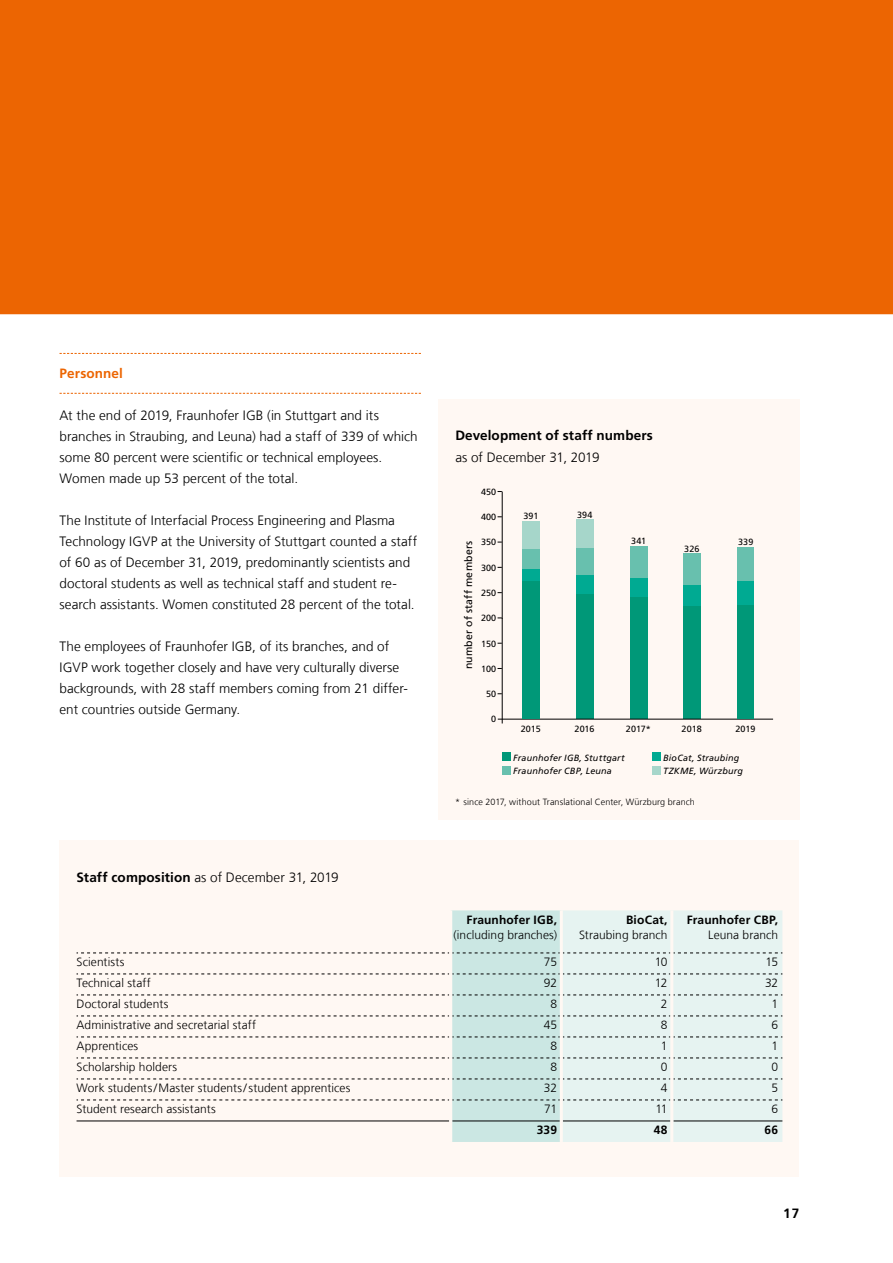
<style>
.page{position:relative;width:893px;height:1263px;background:#fff}
.page>*{position:absolute;margin:0;border:0;box-sizing:border-box;transform-origin:0 0}
.t1{font:300 13.5px/21px "Frutiger LT Com";color:#000}
.t2{font:700 13.5px "Frutiger LT Com";letter-spacing:.01em;color:#000}
.t3{font:700 13.5px "Frutiger LT Com";letter-spacing:.01em;color:#ec6502}
.t4{font:300 12px "Frutiger LT Com";letter-spacing:.005em;color:#000}
.t5{font:700 12px "Frutiger LT Com";letter-spacing:.01em;color:#000}
.t6{font:10.5px "Frutiger LT Com";letter-spacing:.02em;color:#000}
.t7{font:italic 9px "Frutiger LT Com";letter-spacing:.02em;color:#000}
.t8{font:9px "Frutiger LT Com";color:#000}
.t9{font:300 9px "Frutiger LT Com";letter-spacing:.015em;color:#000}
.s1{font-weight:700}
</style>
<div class="page">
<div style="left:0;top:0;width:893px;height:315px;background:#ec6502"></div>
<div style="left:438px;top:399px;width:361px;height:420px;background:#fff8f3"></div>
<div style="left:576px;top:593px;width:17px;height:126px;background:#009878"></div>
<div style="left:576px;top:575px;width:17px;height:18px;background:#00aa92"></div>
<div style="left:576px;top:548px;width:17px;height:27px;background:#68c0ae"></div>
<div style="left:576px;top:519px;width:17px;height:29px;background:#a6d6ca"></div>
<div style="left:630px;top:596px;width:17px;height:123px;background:#009878"></div>
<div style="left:630px;top:578px;width:17px;height:18px;background:#00aa92"></div>
<div style="left:630px;top:546px;width:17px;height:32px;background:#68c0ae"></div>
<div style="left:60px;top:840px;width:739px;height:336px;background:#fff8f3"></div>
<hr style="left:502px;top:618px;width:1px;height:105px;background:#000">
<hr style="left:502px;top:491px;width:1px;height:128px;background:#000">
<div style="left:502px;top:752px;width:9px;height:9px;background:#009878"></div>
<div style="left:652px;top:752px;width:9px;height:9px;background:#00aa92"></div>
<div style="left:502px;top:766px;width:9px;height:8px;background:#68c0ae"></div>
<div style="left:652px;top:766px;width:9px;height:8px;background:#a6d6ca"></div>
<div style="left:683px;top:606px;width:17px;height:113px;background:#009878"></div>
<div style="left:683px;top:585px;width:17px;height:21px;background:#00aa92"></div>
<div style="left:683px;top:554px;width:17px;height:31px;background:#68c0ae"></div>
<svg style="left:77px;top:910px;width:705px;height:232px"></svg>
<hr style="left:77px;top:1120px;width:372px;height:1px;background:#000">
<hr style="left:452px;top:1120px;width:108px;height:1px;background:#000">
<hr style="left:563px;top:1120px;width:107px;height:1px;background:#000">
<hr style="left:673px;top:1120px;width:109px;height:1px;background:#000">
<hr style="left:449px;top:910px;width:3px;height:43px;background:#fff8f3">
<hr style="left:560px;top:910px;width:3px;height:43px;background:#fff8f3">
<hr style="left:670px;top:910px;width:3px;height:43px;background:#fff8f3">
<hr style="left:449px;top:953px;width:3px;height:21px;background:#fff8f3">
<hr style="left:560px;top:953px;width:3px;height:21px;background:#fff8f3">
<hr style="left:670px;top:953px;width:3px;height:21px;background:#fff8f3">
<hr style="left:449px;top:974px;width:3px;height:21px;background:#fff8f3">
<hr style="left:560px;top:974px;width:3px;height:21px;background:#fff8f3">
<hr style="left:670px;top:974px;width:3px;height:21px;background:#fff8f3">
<hr style="left:449px;top:995px;width:3px;height:21px;background:#fff8f3">
<hr style="left:560px;top:995px;width:3px;height:21px;background:#fff8f3">
<hr style="left:670px;top:995px;width:3px;height:21px;background:#fff8f3">
<hr style="left:449px;top:1016px;width:3px;height:21px;background:#fff8f3">
<hr style="left:560px;top:1016px;width:3px;height:21px;background:#fff8f3">
<hr style="left:670px;top:1016px;width:3px;height:21px;background:#fff8f3">
<hr style="left:449px;top:1037px;width:3px;height:21px;background:#fff8f3">
<hr style="left:560px;top:1037px;width:3px;height:21px;background:#fff8f3">
<hr style="left:670px;top:1037px;width:3px;height:21px;background:#fff8f3">
<hr style="left:449px;top:1058px;width:3px;height:21px;background:#fff8f3">
<hr style="left:560px;top:1058px;width:3px;height:21px;background:#fff8f3">
<hr style="left:670px;top:1058px;width:3px;height:21px;background:#fff8f3">
<hr style="left:449px;top:1079px;width:3px;height:21px;background:#fff8f3">
<hr style="left:560px;top:1079px;width:3px;height:21px;background:#fff8f3">
<hr style="left:670px;top:1079px;width:3px;height:21px;background:#fff8f3">
<hr style="left:449px;top:1100px;width:3px;height:21px;background:#fff8f3">
<hr style="left:560px;top:1100px;width:3px;height:21px;background:#fff8f3">
<hr style="left:670px;top:1100px;width:3px;height:21px;background:#fff8f3">
<hr style="left:449px;top:1121px;width:3px;height:21px;background:#fff8f3">
<hr style="left:560px;top:1121px;width:3px;height:21px;background:#fff8f3">
<hr style="left:670px;top:1121px;width:3px;height:21px;background:#fff8f3">
<svg style="left:60px;top:353px;width:361px;height:1px"></svg>
<svg style="left:60px;top:393px;width:361px;height:1px"></svg>
<hr style="left:498px;top:719px;width:275px;height:1px;background:#000">
<div style="left:737px;top:605px;width:17px;height:114px;background:#009878"></div>
<div style="left:737px;top:581px;width:17px;height:24px;background:#00aa92"></div>
<div style="left:737px;top:547px;width:17px;height:34px;background:#68c0ae"></div>
<div style="left:522px;top:581px;width:17px;height:138px;background:#009878"></div>
<div style="left:522px;top:568px;width:17px;height:13px;background:#00aa92"></div>
<div style="left:522px;top:549px;width:17px;height:19px;background:#68c0ae"></div>
<div style="left:522px;top:521px;width:17px;height:28px;background:#a6d6ca"></div>
<svg style="left:0;top:314px;width:893px;height:1px"></svg>
<p class="t3" style="left:60px;top:365px;width:65px">Personnel</p>
<p class="t1" style="left:60px;top:405px;width:360px">At the end of 2019, Fraunhofer IGB (in Stuttgart and its branches in Straubing, and Leuna) had a staff of 339 of which some 80 percent were scientific or technical employees.<br>Women made up 53 percent of the total.</p>
<p class="t1" style="left:60px;top:510px;width:359px">The Institute of Interfacial Process Engineering and Plasma Technology IGVP at the University of Stuttgart counted a staff of 60 as of December 31, 2019, predominantly scientists and doctoral students as well as technical staff and student re&shy;search assistants. Women constituted 28 percent of the total.</p>
<p class="t1" style="left:60px;top:636px;width:350px">The employees of Fraunhofer IGB, of its branches, and of IGVP work together closely and have very culturally diverse backgrounds, with 28 staff members coming from 21 differ&shy;ent countries outside Germany.</p>
<p class="t1" style="left:77px;top:867px;width:264px"><span class="s1">Staff composition</span> as of December 31, 2019</p>
<p class="t2" style="left:455px;top:428px;width:199px">Development of staff numbers</p>
<p class="t1" style="left:455px;top:447px;width:146px">as of December 31, 2019</p>
<p class="t8" style="left:481px;top:486px;width:17px">450</p>
<p class="t8" style="left:481px;top:512px;width:17px">400</p>
<p class="t6" style="left:462px;top:669px;width:130px;rotate:-90deg">number of staff members</p>
<p class="t8" style="left:481px;top:537px;width:17px">350</p>
<p class="t8" style="left:481px;top:562px;width:17px">300</p>
<p class="t8" style="left:481px;top:588px;width:17px">250</p>
<p class="t8" style="left:481px;top:613px;width:17px">200</p>
<p class="t8" style="left:481px;top:638px;width:17px">150</p>
<p class="t8" style="left:481px;top:663px;width:17px">100</p>
<p class="t8" style="left:486px;top:689px;width:12px">50</p>
<p class="t8" style="left:491px;top:714px;width:7px">0</p>
<p class="t8" style="left:523px;top:511px;width:17px">391</p>
<p class="t8" style="left:577px;top:509px;width:17px">394</p>
<p class="t8" style="left:631px;top:536px;width:17px">341</p>
<p class="t8" style="left:684px;top:544px;width:17px">326</p>
<p class="t8" style="left:738px;top:537px;width:17px">339</p>
<p class="t8" style="left:521px;top:723px;width:21px">2015</p>
<p class="t8" style="left:574px;top:723px;width:22px">2016</p>
<p class="t8" style="left:626px;top:723px;width:26px">2017*</p>
<p class="t8" style="left:682px;top:723px;width:22px">2018</p>
<p class="t8" style="left:735px;top:723px;width:22px">2019</p>
<p class="t7" style="left:513px;top:752px;width:113px">Fraunhofer IGB, Stuttgart</p>
<p class="t7" style="left:663px;top:752px;width:78px">BioCat, Straubing</p>
<p class="t7" style="left:513px;top:766px;width:100px">Fraunhofer CBP, Leuna</p>
<p class="t7" style="left:663px;top:766px;width:81px">TZKME, Würzburg</p>
<p class="t9" style="left:455px;top:796px;width:241px">* since 2017, without Translational Center, Würzburg branch</p>
<p class="t5" style="left:467px;top:913px;width:92px">Fraunhofer IGB,</p>
<p class="t4" style="left:453px;top:928px;width:105px">(including branches)</p>
<p class="t5" style="left:626px;top:913px;width:43px">BioCat,</p>
<p class="t4" style="left:579px;top:928px;width:90px">Straubing branch</p>
<p class="t5" style="left:687px;top:913px;width:93px">Fraunhofer CBP,</p>
<p class="t4" style="left:708px;top:928px;width:71px">Leuna branch</p>
<p class="t4" style="left:77px;top:955px;width:49px">Scientists</p>
<p class="t4" style="left:544px;top:955px;width:15px">75</p>
<p class="t4" style="left:655px;top:955px;width:14px">10</p>
<p class="t4" style="left:765px;top:955px;width:14px">15</p>
<p class="t4" style="left:77px;top:976px;width:76px">Technical staff</p>
<p class="t4" style="left:544px;top:976px;width:15px">92</p>
<p class="t4" style="left:655px;top:976px;width:14px">12</p>
<p class="t4" style="left:765px;top:976px;width:15px">32</p>
<p class="t4" style="left:77px;top:997px;width:93px">Doctoral students</p>
<p class="t4" style="left:550px;top:997px;width:8px">8</p>
<p class="t4" style="left:661px;top:997px;width:8px">2</p>
<p class="t4" style="left:771px;top:997px;width:8px">1</p>
<p class="t4" style="left:77px;top:1018px;width:181px">Administrative and secretarial staff</p>
<p class="t4" style="left:544px;top:1018px;width:15px">45</p>
<p class="t4" style="left:661px;top:1018px;width:8px">8</p>
<p class="t4" style="left:771px;top:1018px;width:8px">6</p>
<p class="t4" style="left:77px;top:1039px;width:63px">Apprentices</p>
<p class="t4" style="left:550px;top:1039px;width:8px">8</p>
<p class="t4" style="left:661px;top:1039px;width:8px">1</p>
<p class="t4" style="left:771px;top:1039px;width:8px">1</p>
<p class="t4" style="left:77px;top:1060px;width:102px">Scholarship holders</p>
<p class="t4" style="left:550px;top:1060px;width:8px">8</p>
<p class="t4" style="left:661px;top:1060px;width:8px">0</p>
<p class="t4" style="left:771px;top:1060px;width:8px">0</p>
<p class="t4" style="left:77px;top:1081px;width:275px">Work students/Master students/student apprentices</p>
<p class="t4" style="left:544px;top:1081px;width:15px">32</p>
<p class="t4" style="left:661px;top:1081px;width:8px">4</p>
<p class="t4" style="left:771px;top:1081px;width:8px">5</p>
<p class="t4" style="left:77px;top:1102px;width:141px">Student research assistants</p>
<p class="t4" style="left:544px;top:1102px;width:14px">71</p>
<p class="t4" style="left:655px;top:1102px;width:14px">11</p>
<p class="t4" style="left:771px;top:1102px;width:8px">6</p>
<p class="t5" style="left:537px;top:1123px;width:22px">339</p>
<p class="t5" style="left:654px;top:1123px;width:15px">48</p>
<p class="t5" style="left:765px;top:1123px;width:15px">66</p>
<p class="t2" style="left:783px;top:1205px;width:18px">17</p>
</div>
